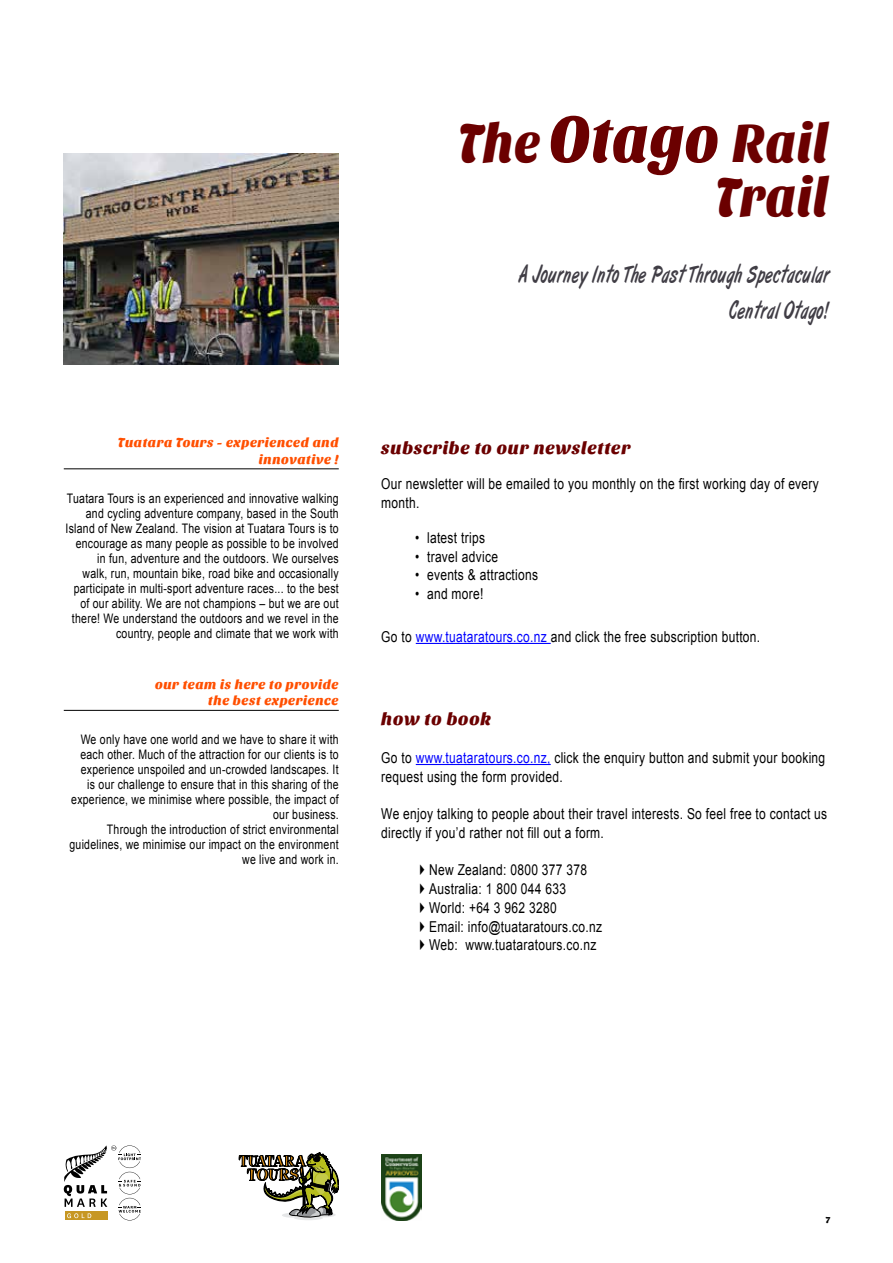
<style>
.page{position:relative;width:893px;height:1263px;background:#fff}
.page>*{position:absolute;margin:0;border:0;box-sizing:border-box;transform-origin:0 0}
.t1{font:56.25px/54px "Sansita One";color:#6b0000;text-align:right;scale:.88 1}
.t2{font:24.75px/36px "Art Brush";letter-spacing:.05em;color:#403d45;text-align:right;scale:.67 1}
.t3{font:18px "Sansita One";letter-spacing:.025em;color:#6b0000}
.t4{font:15px/18.8px "Arial";letter-spacing:.025em;color:#000;scale:.8 1}
.t5{font:13.5px/16.2px "Sansita One";letter-spacing:.025em;color:#ff4f00;text-align:right}
.t6{font:13.2px/15px "Arial";letter-spacing:.025em;color:#000;text-align:right;scale:.8 1}
.t7{font:9px "Sansita One";color:#000}
.s1{font-size:67.5px}
.s2{color:#00f}
</style>
<div class="page">
<svg style="left:239px;top:1152px;width:100px;height:68px"></svg>
<img style="left:381px;top:1155px;width:41px;height:65px">
<svg style="left:64px;top:1145px;width:77px;height:75px"></svg>
<img style="left:64px;top:153px;width:275px;height:211px">
<hr style="left:416px;top:643px;width:135px;height:1px;background:#00f">
<hr style="left:416px;top:764px;width:135px;height:1px;background:#00f">
<hr style="left:64px;top:469px;width:275px;height:1px;background:#000">
<hr style="left:64px;top:710px;width:275px;height:1px;background:#000">
<h1 class="t1" style="left:458px;top:116px;width:424px">The <span class="s1">Otago</span> Rail<br>Trail</h1>
<h2 class="t2" style="left:518px;top:257px;width:465px">A Journey Into The Past Through Spectacular<br>Central Otago!</h2>
<p class="t5" style="left:118px;top:435px;width:222px">Tuatara Tours - experienced and innovative !</p>
<p class="t6" style="left:66px;top:491px;width:343px">Tuatara Tours is an experienced and innovative walking and cycling adventure company, based in the South Island of New Zealand. The vision at Tuatara Tours is to encourage as many people as possible to be involved in fun, adventure and the outdoors. We ourselves<br>walk, run, mountain bike, road bike and occasionally participate in multi-sport adventure races... to the best of our ability. We are not champions – but we are out there! We understand the outdoors and we revel in the country, people and climate that we work with</p>
<p class="t5" style="left:155px;top:676px;width:185px">our team is here to provide the best experience</p>
<p class="t6" style="left:69px;top:732px;width:338px">We only have one world and we have to share it with each other. Much of the attraction for our clients is to experience unspoiled and un-crowded landscapes. It<br>is our challenge to ensure that in this sharing of the experience, we minimise where possible, the impact of our business.<br>Through the introduction of strict environmental guidelines, we minimise our impact on the environment we live and work in.</p>
<h3 class="t3" style="left:381px;top:438px;width:251px">subscribe to our newsletter</h3>
<p class="t4" style="left:381px;top:475px;width:548px">Our newsletter will be emailed to you monthly on the first working day of every month.</p>
<p class="t4" style="left:415px;top:528px;width:89px">• latest trips</p>
<p class="t4" style="left:415px;top:547px;width:105px">• travel advice</p>
<p class="t4" style="left:415px;top:566px;width:155px">• events &amp; attractions</p>
<p class="t4" style="left:415px;top:585px;width:87px">• and more!</p>
<p class="t4" style="left:381px;top:627px;width:475px">Go to <span class="s2">www.tuataratours.co.nz</span> and click the free subscription button.</p>
<h3 class="t3" style="left:381px;top:709px;width:112px">how to book</h3>
<p class="t4" style="left:381px;top:748px;width:556px">Go to <span class="s2">www.tuataratours.co.nz,</span> click the enquiry button and submit your booking request using the form provided.</p>
<p class="t4" style="left:381px;top:805px;width:559px">We enjoy talking to people about their travel interests. So feel free to contact us directly if you’d rather not fill out a form.</p>
<p class="t4" style="left:415px;top:861px;width:216px">✔New Zealand: 0800 377 378</p>
<p class="t4" style="left:415px;top:880px;width:190px">✔Australia: 1 800 044 633</p>
<p class="t4" style="left:415px;top:898px;width:178px">✔World: +64 3 962 3280</p>
<p class="t4" style="left:415px;top:917px;width:235px">✔Email: info@tuataratours.co.nz</p>
<p class="t4" style="left:415px;top:936px;width:228px">✔Web: www.tuataratours.co.nz</p>
<p class="t7" style="left:825px;top:1214px;width:6px">7</p>
</div>
